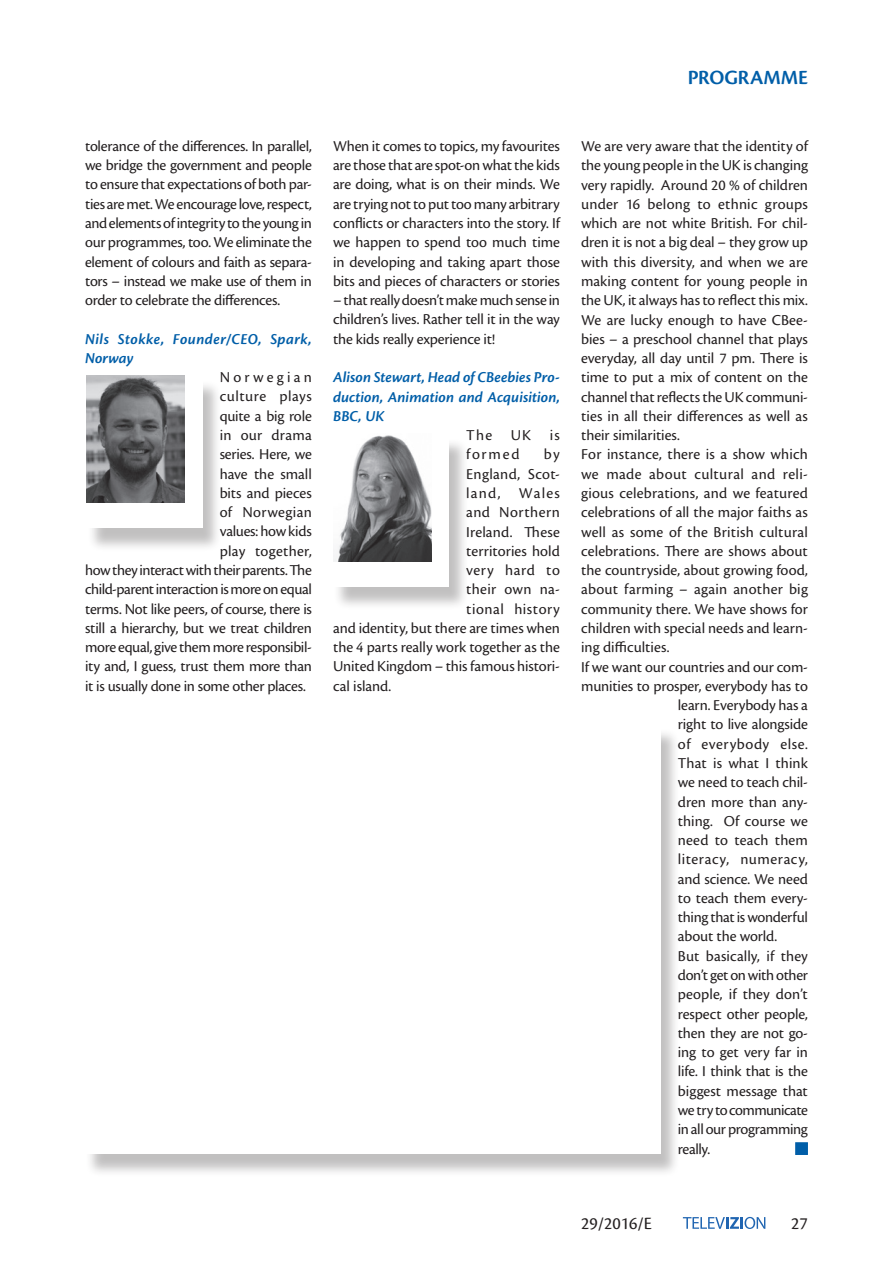
<style>
.page{position:relative;width:893px;height:1263px;background:#fff}
.page>*{position:absolute;margin:0;border:0;box-sizing:border-box;transform-origin:0 0}
.t1{font:600 21px "Cronos Pro";letter-spacing:-.005em;color:#005ea8}
.t2{font:18px "Cronos Pro";color:#231f20}
.t3{font:15.75px/19.4px "Cronos Pro";letter-spacing:-.005em;color:#231f20;text-align:justify}
.t4{font:15.75px "Cronos Pro";letter-spacing:.02em;color:#231f20}
.t5{font:15.75px "Cronos Pro";letter-spacing:-.025em;color:#231f20}
.t6{font:15.75px "Cronos Pro";letter-spacing:-.03em;color:#231f20}
.t7{font:italic 600 15.75px/19.4px "Cronos Pro";letter-spacing:.005em;color:#005ea8;text-align:justify}
.t8{font:15.75px "Cronos Pro";letter-spacing:.035em;color:#231f20}
.t9{font:15.75px "Cronos Pro";letter-spacing:.015em;color:#231f20}
.t10{font:italic 600 15.75px/19.4px "Cronos Pro";letter-spacing:.025em;color:#005ea8}
.t11{font:15.75px "Cronos Pro";letter-spacing:-.035em;color:#231f20}
.t12{font:15.75px/19.4px "Cronos Pro";letter-spacing:.105em;color:#231f20}
.t13{font:15.75px "Cronos Pro";letter-spacing:.03em;color:#231f20}
.t14{font:15.75px "Cronos Pro";letter-spacing:.075em;color:#231f20}
.t15{font:15.75px "Cronos Pro";letter-spacing:.205em;color:#231f20}
</style>
<div class="page">
<svg style="left:683px;top:1217px;width:82px;height:12px"></svg>
<div style="left:334px;top:438px;width:134px;height:172px;background:#231f20;opacity:.28"></div>
<div style="left:333px;top:434px;width:116px;height:153px;background:#fff"></div>
<img style="left:333px;top:435px;width:98px;height:126px">
<div style="left:87px;top:380px;width:135px;height:172px;background:#231f20;opacity:.28"></div>
<div style="left:87px;top:375px;width:116px;height:153px;background:#fff"></div>
<img style="left:87px;top:375px;width:98px;height:128px">
<div style="left:85px;top:728px;width:595px;height:448px;background:#231f20;opacity:.28"></div>
<div style="left:85px;top:724px;width:576px;height:429px;background:#fff"></div>
<div style="left:795px;top:1142px;width:13px;height:13px;background:#005ea8;border:2px solid #005ea8"></div>
<h1 class="t1" style="left:688px;top:65px;width:122px">PROGRAMME</h1>
<p class="t3" style="left:85px;top:136px;width:228px">tolerance of the differences. In parallel, we bridge the government and people to ensure that expectations of both par&shy;ties are met. We encourage love, respect, and elements of integrity to the young in our programmes, too. We eliminate the element of colours and faith as separa&shy;tors – instead we make use of them in order to celebrate the differences.</p>
<p class="t10" style="left:85px;top:329px;width:228px">Nils Stokke, Founder/CEO, Spark,<br>Norway</p>
<p class="t15" style="left:220px;top:368px;width:94px">Norwegian</p>
<p class="t8" style="left:220px;top:387px;width:94px">culture plays</p>
<p class="t3" style="left:220px;top:406px;width:94px">quite a big role</p>
<p class="t9" style="left:220px;top:426px;width:94px">in our drama</p>
<p class="t3" style="left:220px;top:445px;width:94px">series. Here, we</p>
<p class="t3" style="left:220px;top:464px;width:94px">have the small</p>
<p class="t3" style="left:220px;top:483px;width:94px">bits and pieces</p>
<p class="t4" style="left:220px;top:503px;width:94px">of Norwegian</p>
<p class="t3" style="left:220px;top:522px;width:94px">values: how kids</p>
<p class="t4" style="left:220px;top:542px;width:94px">play together,</p>
<p class="t6" style="left:85px;top:561px;width:228px">how they interact with their parents. The</p>
<p class="t6" style="left:85px;top:580px;width:228px">child-parent interaction is more on equal</p>
<p class="t3" style="left:85px;top:599px;width:228px">terms. Not like peers, of course, there is</p>
<p class="t3" style="left:85px;top:618px;width:228px">still a hierarchy, but we treat children</p>
<p class="t5" style="left:85px;top:638px;width:228px">more equal, give them more responsibil-</p>
<p class="t3" style="left:85px;top:657px;width:228px">ity and, I guess, trust them more than</p>
<p class="t3" style="left:85px;top:676px;width:222px">it is usually done in some other places.</p>
<p class="t3" style="left:333px;top:136px;width:228px">When it comes to topics, my favourites are those that are spot-on what the kids are doing, what is on their minds. We are trying not to put too many arbitrary conflicts or characters into the story. If we happen to spend too much time in developing and taking apart those bits and pieces of characters or stories</p>
<p class="t3" style="left:333px;top:291px;width:228px">– that really doesn’t make much sense in children’s lives. Rather tell it in the way the kids really experience it!</p>
<p class="t7" style="left:333px;top:368px;width:228px">Alison Stewart, Head of CBeebies Pro&shy;duction, Animation and Acquisition, BBC, UK</p>
<p class="t12" style="left:466px;top:426px;width:95px">The UK is formed</p>
<p class="t3" style="left:544px;top:445px;width:18px">by</p>
<p class="t4" style="left:466px;top:465px;width:95px">England, Scot-</p>
<p class="t14" style="left:466px;top:484px;width:95px">land, Wales</p>
<p class="t13" style="left:466px;top:503px;width:95px">and Northern</p>
<p class="t3" style="left:466px;top:522px;width:95px">Ireland. These</p>
<p class="t3" style="left:466px;top:541px;width:95px">territories hold</p>
<p class="t8" style="left:466px;top:561px;width:95px">very hard to</p>
<p class="t4" style="left:466px;top:580px;width:95px">their own na-</p>
<p class="t8" style="left:466px;top:600px;width:95px">tional history</p>
<p class="t3" style="left:333px;top:618px;width:228px">and identity, but there are times when</p>
<p class="t3" style="left:333px;top:638px;width:228px">the 4 parts really work together as the</p>
<p class="t3" style="left:333px;top:657px;width:228px">United Kingdom – this famous histori-</p>
<p class="t3" style="left:333px;top:676px;width:60px">cal island.</p>
<p class="t3" style="left:581px;top:136px;width:228px">We are very aware that the identity of</p>
<p class="t3" style="left:581px;top:156px;width:228px">the young people in the UK is changing</p>
<p class="t3" style="left:581px;top:175px;width:228px">very rapidly. Around 20 % of children</p>
<p class="t4" style="left:581px;top:195px;width:228px">under 16 belong to ethnic groups</p>
<p class="t3" style="left:581px;top:214px;width:228px">which are not white British. For chil-</p>
<p class="t3" style="left:581px;top:233px;width:228px">dren it is not a big deal – they grow up</p>
<p class="t3" style="left:581px;top:252px;width:228px">with this diversity, and when we are</p>
<p class="t3" style="left:581px;top:271px;width:228px">making content for young people in</p>
<p class="t3" style="left:581px;top:291px;width:228px">the UK, it always has to reflect this mix.</p>
<p class="t3" style="left:581px;top:310px;width:228px">We are lucky enough to have CBee-</p>
<p class="t3" style="left:581px;top:329px;width:228px">bies – a preschool channel that plays</p>
<p class="t3" style="left:581px;top:348px;width:228px">everyday, all day until 7 pm. There is</p>
<p class="t3" style="left:581px;top:368px;width:228px">time to put a mix of content on the</p>
<p class="t3" style="left:581px;top:387px;width:228px">channel that reflects the UK communi-</p>
<p class="t3" style="left:581px;top:406px;width:228px">ties in all their differences as well as</p>
<p class="t3" style="left:581px;top:426px;width:100px">their similarities.</p>
<p class="t3" style="left:581px;top:445px;width:228px">For instance, there is a show which</p>
<p class="t4" style="left:581px;top:465px;width:228px">we made about cultural and reli-</p>
<p class="t3" style="left:581px;top:483px;width:228px">gious celebrations, and we featured</p>
<p class="t3" style="left:581px;top:503px;width:228px">celebrations of all the major faiths as</p>
<p class="t9" style="left:581px;top:523px;width:228px">well as some of the British cultural</p>
<p class="t3" style="left:581px;top:541px;width:228px">celebrations. There are shows about</p>
<p class="t3" style="left:581px;top:561px;width:228px">the countryside, about growing food,</p>
<p class="t9" style="left:581px;top:580px;width:228px">about farming – again another big</p>
<p class="t3" style="left:581px;top:599px;width:228px">community there. We have shows for</p>
<p class="t3" style="left:581px;top:618px;width:228px">children with special needs and learn-</p>
<p class="t3" style="left:581px;top:638px;width:90px">ing difficulties.</p>
<p class="t3" style="left:581px;top:657px;width:228px">If we want our countries and our com-</p>
<p class="t3" style="left:581px;top:676px;width:228px">munities to prosper, everybody has to</p>
<p class="t3" style="left:678px;top:696px;width:132px">learn. Everybody has a</p>
<p class="t3" style="left:678px;top:715px;width:132px">right to live alongside</p>
<p class="t8" style="left:678px;top:735px;width:132px">of everybody else.</p>
<p class="t3" style="left:678px;top:753px;width:132px">That is what I think</p>
<p class="t3" style="left:678px;top:773px;width:132px">we need to teach chil-</p>
<p class="t3" style="left:678px;top:792px;width:132px">dren more than any-</p>
<p class="t3" style="left:678px;top:811px;width:132px">thing. Of course we</p>
<p class="t3" style="left:678px;top:830px;width:132px">need to teach them</p>
<p class="t8" style="left:678px;top:850px;width:132px">literacy, numeracy,</p>
<p class="t3" style="left:678px;top:869px;width:132px">and science. We need</p>
<p class="t3" style="left:678px;top:888px;width:132px">to teach them every-</p>
<p class="t3" style="left:678px;top:908px;width:132px">thing that is wonderful</p>
<p class="t3" style="left:678px;top:927px;width:101px">about the world.</p>
<p class="t3" style="left:678px;top:946px;width:132px">But basically, if they</p>
<p class="t5" style="left:678px;top:966px;width:132px">don’t get on with other</p>
<p class="t3" style="left:678px;top:985px;width:132px">people, if they don’t</p>
<p class="t3" style="left:678px;top:1004px;width:132px">respect other people,</p>
<p class="t3" style="left:678px;top:1023px;width:132px">then they are not go-</p>
<p class="t3" style="left:678px;top:1043px;width:132px">ing to get very far in</p>
<p class="t3" style="left:678px;top:1062px;width:132px">life. I think that is the</p>
<p class="t3" style="left:678px;top:1081px;width:132px">biggest message that</p>
<p class="t11" style="left:678px;top:1101px;width:132px">we try to communicate</p>
<p class="t5" style="left:678px;top:1120px;width:132px">in all our programming</p>
<p class="t3" style="left:678px;top:1139px;width:34px">really.</p>
<p class="t2" style="left:581px;top:1213px;width:72px">29/2016/E</p>
<p class="t2" style="left:791px;top:1213px;width:18px">27</p>
</div>
